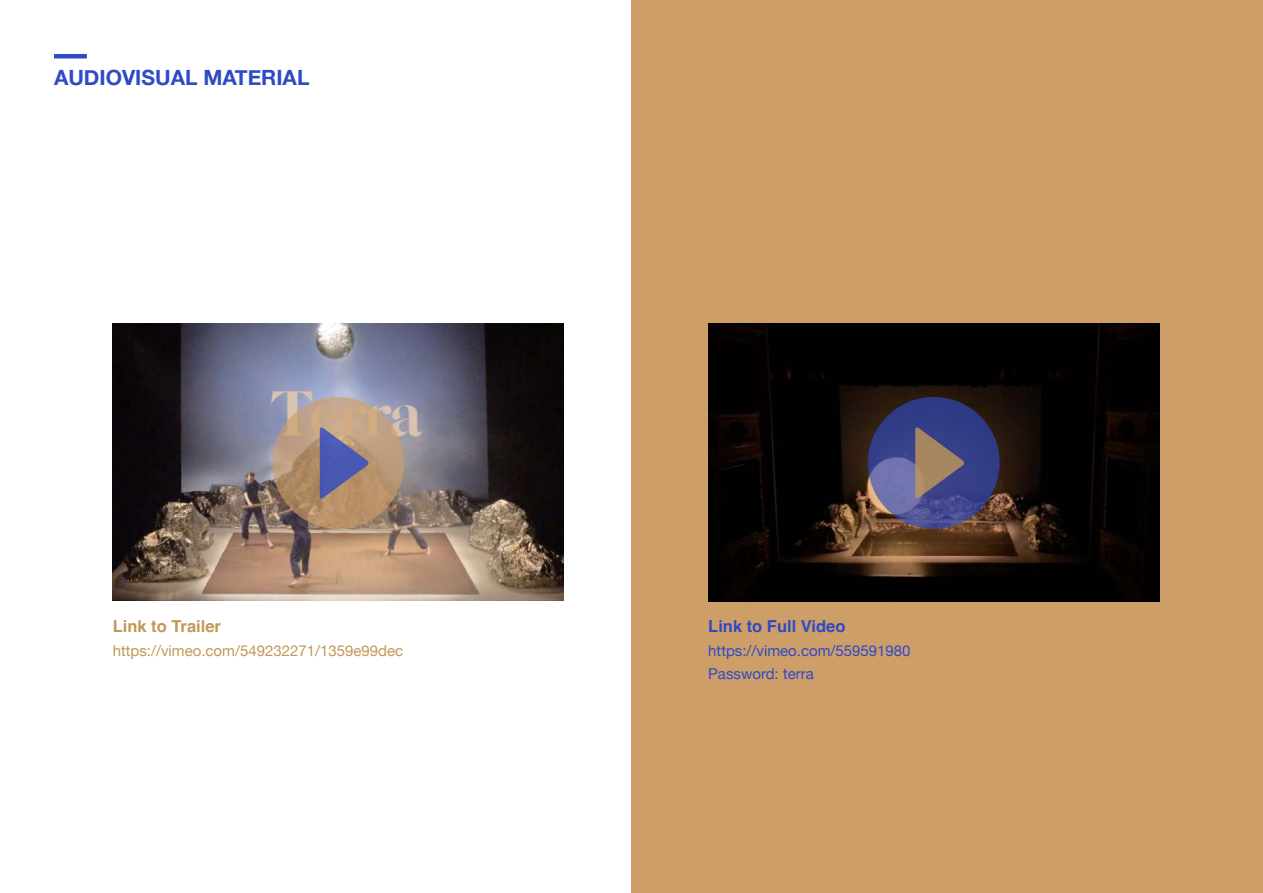
<style>
.page{position:relative;width:1263px;height:893px;background:#fff}
.page>*{position:absolute;margin:0;border:0;box-sizing:border-box;transform-origin:0 0}
.t1{font:700 21px "Helvetica Neue";color:#2e4ac5}
.t2{font:700 16.5px "Helvetica";color:#2e4ac5}
.t3{font:700 16.5px "Helvetica";color:#c19856}
.t4{font:15px/22.5px "Helvetica Neue";color:#2e4ac5}
.t5{font:15px "Helvetica Neue";color:#c19856}
</style>
<div class="page">
<div style="left:631px;top:0;width:632px;height:893px;background:#ce9e69"></div>
<img style="left:708px;top:324px;width:451px;height:278px">
<svg style="left:868px;top:397px;width:132px;height:132px;fill:#353f89"></svg>
<svg style="left:915px;top:427px;width:49px;height:72px"></svg>
<hr style="left:54px;top:54px;width:33px;height:4px;background:#2e4ac5">
<img style="left:113px;top:324px;width:451px;height:276px">
<svg style="left:272px;top:397px;width:132px;height:132px"></svg>
<svg style="left:320px;top:427px;width:49px;height:72px"></svg>
<h1 class="t1" style="left:54px;top:61px;width:257px">AUDIOVISUAL MATERIAL</h1>
<p class="t3" style="left:113px;top:616px;width:110px">Link to Trailer</p>
<p class="t5" style="left:113px;top:640px;width:292px">https://vimeo.com/549232271/1359e99dec</p>
<p class="t2" style="left:708px;top:616px;width:139px">Link to Full Video</p>
<p class="t4" style="left:708px;top:640px;width:204px">https://vimeo.com/559591980<br>Password: terra</p>
</div>
